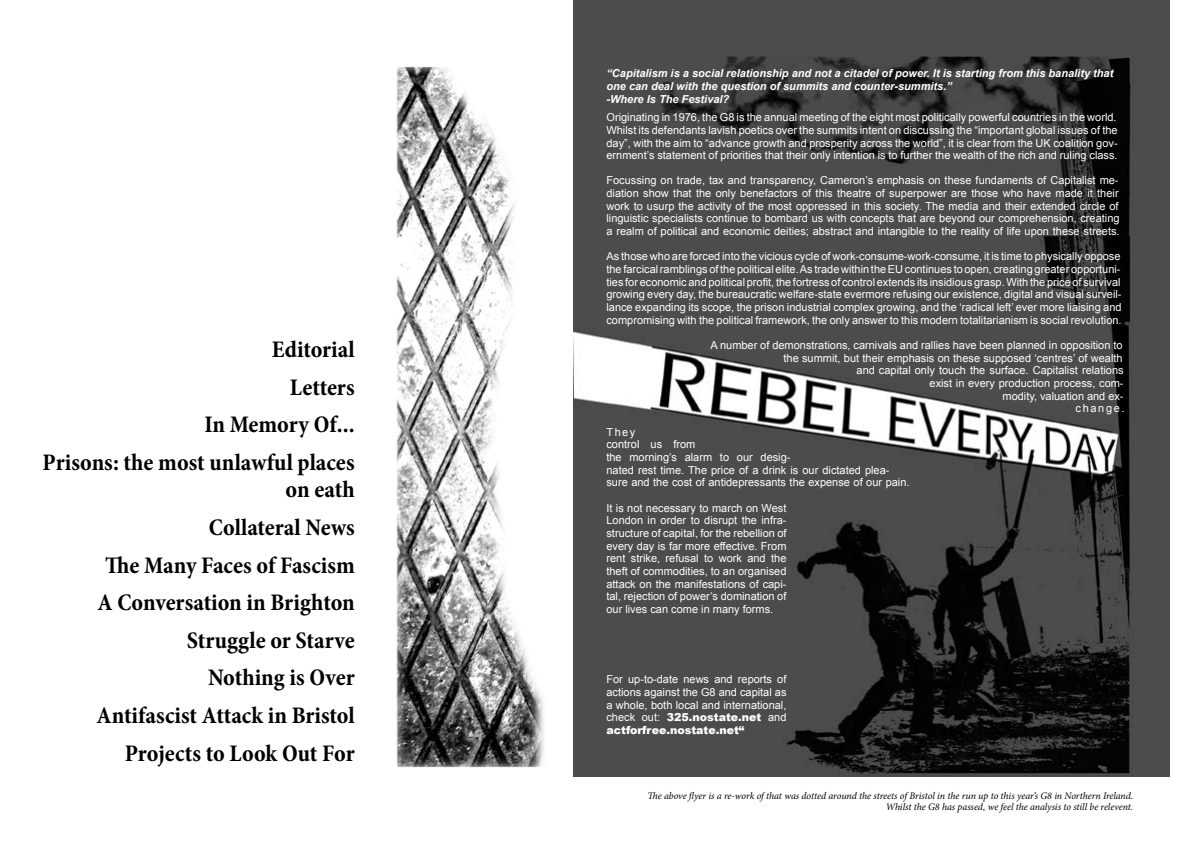
<style>
.page{position:relative;width:1191px;height:842px;background:#fff}
.page>*{position:absolute;margin:0;border:0;box-sizing:border-box;transform-origin:0 0}
.t1{font:700 condensed 24px/37.6px "Minion Pro";color:#000;text-align:right}
.t2{font:11px/12.7px "Arial";color:#fff;text-align:justify}
.t3{font:italic 700 11px/12.6px "Arial";color:#fff}
.t4{font:italic 10px/11.5px "Minion Pro";letter-spacing:-.01em;color:#000;text-align:right}
.s1{font-weight:900}
</style>
<div class="page">
<img style="left:574px;top:0;width:595px;height:777px">
<img style="left:396px;top:66px;width:148px;height:702px">
<h1 class="t1" style="left:43px;top:330px;width:314px">Editorial<br>Letters<br>In Memory Of...<br>Prisons: the most unlawful places</h1>
<h1 class="t1" style="left:97px;top:471px;width:260px">on eath<br>Collateral News<br>The Many Faces of Fascism<br>A Conversation in Brighton<br>Struggle or Starve<br>Nothing is Over<br>Antifascist Attack in Bristol<br>Projects to Look Out For</h1>
<p class="t3" style="left:606px;top:67px;width:508px">“Capitalism is a social relationship and not a citadel of power. It is starting from this banality that one can deal with the question of summits and counter-summits.”<br>-Where Is The Festival?</p>
<p class="t2" style="left:606px;top:111px;width:513px">Originating in 1976, the G8 is the annual meeting of the eight most politically powerful countries in the world.<br>Whilst its defendants lavish poetics over the summits intent on discussing the “important global issues of the day”, with the aim to “advance growth and prosperity across the world”, it is clear from the UK coalition gov&shy;ernment’s statement of priorities that their only intention is to further the wealth of the rich and ruling class.</p>
<p class="t2" style="left:606px;top:174px;width:514px">Focussing on trade, tax and transparency, Cameron’s emphasis on these fundaments of Capitalist me&shy;diation show that the only benefactors of this theatre of superpower are those who have made it their work to usurp the activity of the most oppressed in this society. The media and their extended circle of linguistic specialists continue to bombard us with concepts that are beyond our comprehension, creating a realm of political and economic deities; abstract and intangible to the reality of life upon these streets.</p>
<p class="t2" style="left:606px;top:250px;width:516px">As those who are forced into the vicious cycle of work-consume-work-consume, it is time to physically oppose the farcical ramblings of the political elite. As trade within the EU continues to open, creating greater opportuni&shy;ties for economic and political profit, the fortress of control extends its insidious grasp. With the price of survival growing every day, the bureaucratic welfare-state evermore refusing our existence, digital and visual surveil&shy;lance expanding its scope, the prison industrial complex growing, and the ‘radical left’ ever more liaising and compromising with the political framework, the only answer to this modern totalitarianism is social revolution.</p>
<p class="t2" style="left:710px;top:339px;width:415px;text-align:right">A number of demonstrations, carnivals and rallies have been planned in opposition to the summit, but their emphasis on these supposed ‘centres’ of wealth<br>and capital only touch the surface. Capitalist relations<br>exist in every production process, com-<br>modity, valuation and ex-<br>change.</p>
<p class="t2" style="left:606px;top:426px;width:304px;text-align:left">They<br>control us from<br>the morning’s alarm to our desig-<br>nated rest time. The price of a drink is our dictated plea&shy;sure and the cost of antidepressants the expense of our pain.</p>
<p class="t2" style="left:606px;top:501px;width:182px">It is not necessary to march on West London in order to disrupt the infra&shy;structure of capital, for the rebellion of every day is far more effective. From rent strike, refusal to work and the theft of commodities, to an organised attack on the manifestations of capi&shy;tal, rejection of power’s domination of our lives can come in many forms.</p>
<p class="t2" style="left:606px;top:673px;width:181px">For up-to-date news and reports of actions against the G8 and capital as a whole, both local and international, check out: <span class="s1">325.nostate.net</span> and <span class="s1">actforfree.nostate.net“</span></p>
<p class="t4" style="left:647px;top:790px;width:487px">The above flyer is a re-work of that was dotted around the streets of Bristol in the run up to this year’s G8 in Northern Ireland.<br>Whilst the G8 has passed, we feel the analysis to still be relevent.</p>
</div>
